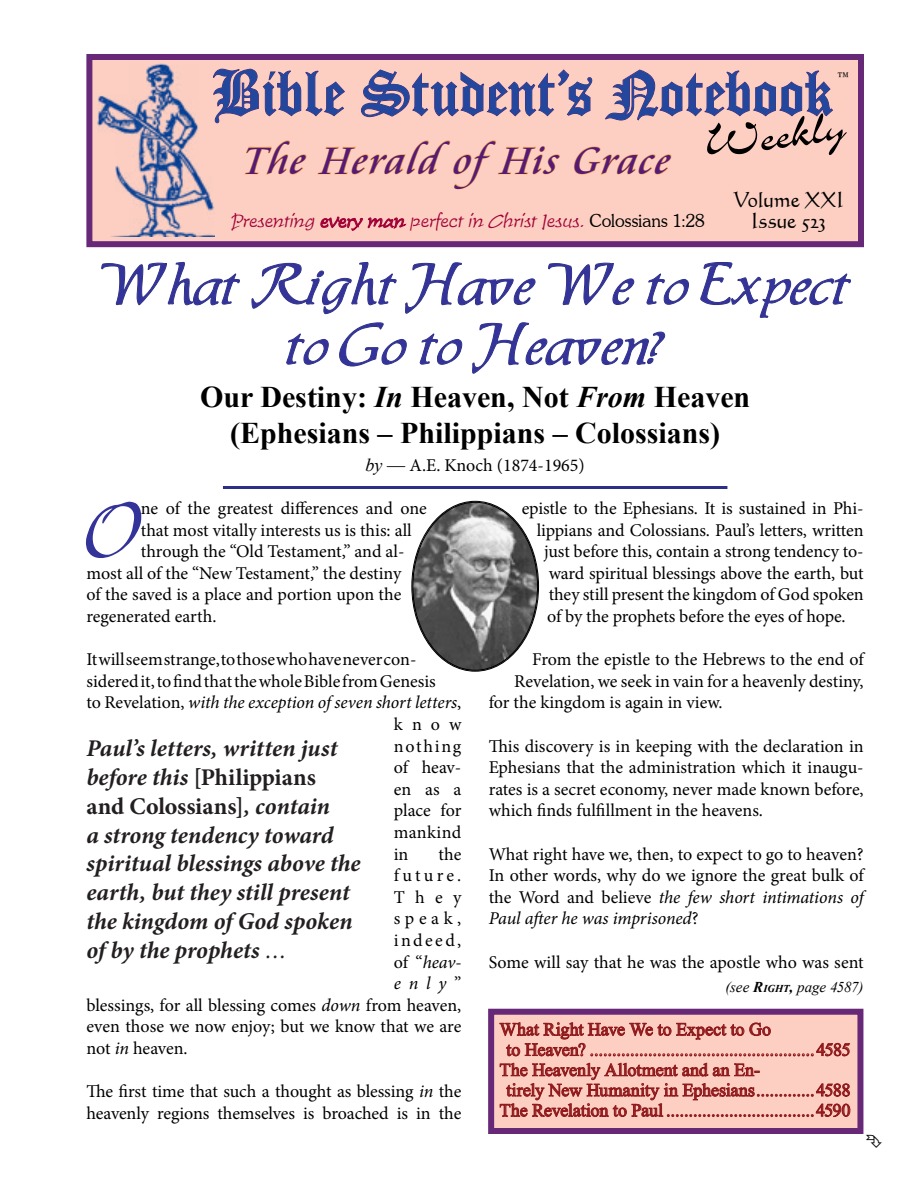
<style>
.page{position:relative;width:918px;height:1188px;background:#fff}
.page>*{position:absolute;margin:0;border:0;box-sizing:border-box;transform-origin:0 0}
.t1{font:74.55px "Allure SSK";color:#339}
.t2{font:69px "Cloister Black BT";color:#24479e}
.t3{font:55.5px "Airfoil Script SSK";color:#000}
.t4{font:54px/60px "Allure SSK";color:#339;text-align:center}
.t5{font:italic 42px "Cataneo BT";color:#541b74}
.t6{font:700 30px/36px "Times New Roman";color:#000;text-align:center}
.t7{font:italic 700 24px/28.8px "Minion Pro";color:#231f20}
.t8{font:21px/21px "Calligraphic 421 BT Roman B";letter-spacing:-.005em;color:#000;text-align:center}
.t9{font:18px/21.6px "Minion Pro";letter-spacing:-.005em;color:#000;text-align:justify}
.t10{font:18px "Times New Roman";letter-spacing:-.005em;color:#90191c}
.t11{font:italic 18px "Minion Pro";letter-spacing:-.005em;color:#000}
.t12{font:italic 18px "Time Scr D Ligh";color:#a20037}
.t13{font:18px "Minion Pro";letter-spacing:.095em;color:#000}
.t14{font:18px "Minion Pro";letter-spacing:.02em;color:#000}
.t15{font:300 18px "Souvenir IT Cby BT";color:#000}
.t16{font:italic 15px "Times New Roman";letter-spacing:-.005em;color:#000}
.s1{font-family:"Souvenir IT Cby BT";font-weight:300;font-style:normal;color:#000}
.s2{font-style:italic}
.s3{font-family:"Times New Roman";font-style:italic}
.s4{font-family:"Times New Roman"}
.s5{font-style:normal}
.s6{font-weight:400}
.s7{font-weight:700}
.s8{font-weight:700;font-size:10.5px}
</style>
<div class="page">
<div style="left:86px;top:54px;width:778px;height:193px;background:#fccfc2;border:6px solid #672878"></div>
<svg style="left:215px;top:68px;width:130px;height:56px"></svg>
<svg style="left:361px;top:69px;width:232px;height:48px"></svg>
<svg style="left:605px;top:69px;width:228px;height:52px"></svg>
<svg style="left:244px;top:140px;width:62px;height:35px"></svg>
<svg style="left:317px;top:140px;width:243px;height:50px"></svg>
<svg style="left:573px;top:146px;width:98px;height:29px"></svg>
<hr style="left:223px;top:486px;width:504px;height:3px;background:#2b3086">
<svg style="left:320px;top:216px;width:87px;height:15px"></svg>
<img style="left:97px;top:64px;width:118px;height:172px">
<svg style="left:101px;top:261px;width:139px;height:45px"></svg>
<svg style="left:251px;top:262px;width:146px;height:52px"></svg>
<svg style="left:405px;top:262px;width:131px;height:52px"></svg>
<svg style="left:548px;top:262px;width:87px;height:43px"></svg>
<svg style="left:646px;top:273px;width:43px;height:32px"></svg>
<svg style="left:700px;top:262px;width:151px;height:56px"></svg>
<svg style="left:286px;top:333px;width:43px;height:32px"></svg>
<svg style="left:339px;top:322px;width:68px;height:45px"></svg>
<svg style="left:419px;top:333px;width:44px;height:32px"></svg>
<svg style="left:472px;top:322px;width:193px;height:52px"></svg>
<div style="left:491px;top:1012px;width:369px;height:119px;background:#fccfc2"></div>
<svg style="left:499px;top:1022px;width:351px;height:35px"></svg>
<svg style="left:499px;top:1063px;width:352px;height:54px"></svg>
<div style="left:488px;top:1009px;width:375px;height:125px;border:6px solid #672878"></div>
<img style="left:412px;top:502px;width:126px;height:169px">
<h2 class="t2" style="left:212px;top:51px;width:621px">Bible Student’s Notebook</h2>
<p class="t15" style="left:836px;top:67px;width:16px">™</p>
<h3 class="t5" style="left:242px;top:134px;width:438px">The Herald ofHis Grace</h3>
<p class="t8" style="left:733px;top:188px;width:112px">Volume XXI<br>Issue 523</p>
<h3 class="t3" style="left:700px;top:114px;width:142px;rotate:-8deg">Weekly</h3>
<p class="t12" style="left:231px;top:211px;width:476px">Presenting every man perfect in Christ Jesus. <span class="s1">C o l o s s i a n s 1: 2 8</span></p>
<h3 class="t4" style="left:101px;top:260px;width:751px">What Right Have We to Expect to Go to Heaven?</h3>
<h3 class="t6" style="left:200px;top:378px;width:552px">Our Destiny: <span class="s2">In</span> Heaven, Not <span class="s2">From</span> Heaven (Ephesians – Philippians – Colossians)</h3>
<p class="t9" style="left:366px;top:454px;width:221px"><span class="s3">by</span> <span class="s4">—</span> A.E. Knoch (1874-1965)</p>
<h1 class="t1" style="left:86px;top:499px;width:56px">O</h1>
<p class="t9" style="left:141px;top:498px;width:288px">ne of the greatest differences and one</p>
<p class="t9" style="left:141px;top:519px;width:273px">that most vitally interests us is this: all</p>
<p class="t9" style="left:141px;top:541px;width:265px">through the “Old Testament,” and al-</p>
<p class="t9" style="left:86px;top:562px;width:316px">most all of the “New Testament,” the destiny</p>
<p class="t9" style="left:86px;top:584px;width:317px">of the saved is a place and portion upon the</p>
<p class="t9" style="left:86px;top:606px;width:132px">regenerated earth.</p>
<p class="t9" style="left:86px;top:649px;width:332px">It will seem strange, to those who have never con-</p>
<p class="t9" style="left:86px;top:670px;width:351px">sidered it, to find that the whole Bible from Genesis</p>
<p class="t11" style="left:86px;top:690px;width:377px"><span class="s5">to Revelation,</span> with the exception of seven short letters<span class="s5">,</span></p>
<p class="t9" style="left:394px;top:714px;width:69px">know</p>
<p class="t13" style="left:394px;top:734px;width:69px">nothing</p>
<p class="t9" style="left:394px;top:757px;width:69px">of heav-</p>
<p class="t9" style="left:394px;top:778px;width:69px">en as a</p>
<p class="t9" style="left:394px;top:800px;width:69px">place for</p>
<p class="t14" style="left:394px;top:820px;width:69px">mankind</p>
<p class="t9" style="left:394px;top:843px;width:16px">in</p>
<p class="t9" style="left:439px;top:843px;width:24px">the</p>
<p class="t9" style="left:394px;top:865px;width:69px">future.</p>
<p class="t9" style="left:394px;top:886px;width:69px">They</p>
<p class="t9" style="left:394px;top:908px;width:69px">speak,</p>
<p class="t9" style="left:394px;top:930px;width:69px">indeed,</p>
<p class="t11" style="left:394px;top:950px;width:69px"><span class="s5">of “</span>heav-</p>
<p class="t11" style="left:394px;top:971px;width:69px">enly<span class="s5">”</span></p>
<p class="t9" style="left:86px;top:994px;width:376px">blessings, for all blessing comes <span class="s2">down</span> from heaven,</p>
<p class="t9" style="left:86px;top:1016px;width:377px">even those we now enjoy; but we know that we are</p>
<p class="t9" style="left:86px;top:1038px;width:103px">not <span class="s2">in</span> heaven.</p>
<p class="t9" style="left:86px;top:1081px;width:377px">The first time that such a thought as blessing <span class="s2">in</span> the heavenly regions themselves is broached is in the</p>
<h3 class="t7" style="left:86px;top:734px;width:276px">Paul’s letters, written just before this <span class="s5">[Philippians<br>and Colossians]</span>, contain<br>a strong tendency toward spiritual blessings above the earth, but they still present the kingdom of God spoken of by the prophets <span class="s6">…</span></h3>
<p class="t9" style="left:522px;top:498px;width:343px">epistle to the Ephesians. It is sustained in Phi-</p>
<p class="t9" style="left:537px;top:519px;width:328px">lippians and Colossians. Paul’s letters, written</p>
<p class="t9" style="left:544px;top:541px;width:321px">just before this, contain a strong tendency to-</p>
<p class="t9" style="left:549px;top:562px;width:316px">ward spiritual blessings above the earth, but</p>
<p class="t9" style="left:549px;top:584px;width:317px">they still present the kingdom of God spoken</p>
<p class="t9" style="left:547px;top:606px;width:300px">of by the prophets before the eyes of hope.</p>
<p class="t9" style="left:532px;top:649px;width:333px">From the epistle to the Hebrews to the end of</p>
<p class="t9" style="left:514px;top:670px;width:351px">Revelation, we seek in vain for a heavenly destiny,</p>
<p class="t9" style="left:489px;top:692px;width:235px">for the kingdom is again in view.</p>
<p class="t9" style="left:489px;top:735px;width:377px">This discovery is in keeping with the declaration in Ephesians that the administration which it inaugu&shy;rates is a secret economy, never made known before, which finds fulfillment in the heavens.</p>
<p class="t9" style="left:489px;top:843px;width:377px">What right have we, then, to expect to go to heaven?<br>In other words, why do we ignore the great bulk of the Word and believe <span class="s2">the few short intimations of Paul after he was imprisoned</span>?</p>
<p class="t9" style="left:489px;top:951px;width:377px">Some will say that he was the apostle who was sent</p>
<p class="t16" style="left:726px;top:976px;width:139px">(see <span class="s7">R</span><span class="s8">ight</span><span class="s7">,</span> page 4587)</p>
<p class="t10" style="left:500px;top:1017px;width:273px">What Right Have We to Expect to Go</p>
<p class="t10" style="left:506px;top:1037px;width:346px">to Heaven? ..................................................4585</p>
<p class="t10" style="left:500px;top:1058px;width:262px">The Heavenly Allotment and an En-</p>
<p class="t10" style="left:506px;top:1078px;width:346px">tirely New Humanity in Ephesians.............4588</p>
<p class="t10" style="left:500px;top:1098px;width:352px">The Revelation to Paul .................................4590</p>
</div>
